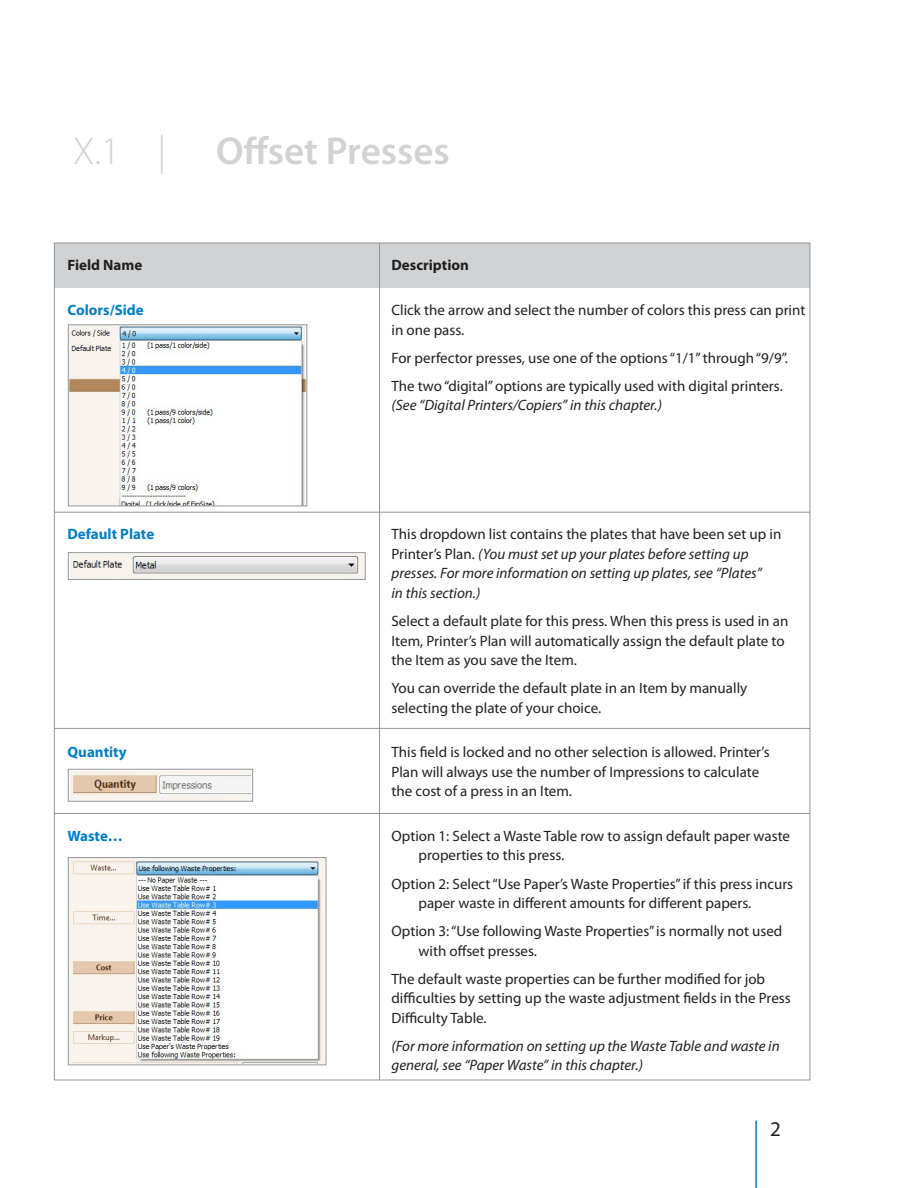
<style>
.page{position:relative;width:918px;height:1188px;background:#fff}
.page>*{position:absolute;margin:0;border:0;box-sizing:border-box;transform-origin:0 0}
.Section_Heads_OFF{font:600 39px "Myriad Pro";color:#d1d2d4}
.Chap_Sec_Number_OFF{font:300 39px "Myriad Pro";color:#d1d2d4}
.t1{font:21px "Myriad Pro";color:#231f20}
.Text_Level_1{font:15px/19.5px "Myriad Pro";color:#231f20}
.Text_Level_1-2{font:italic 15px/19.5px "Myriad Pro";color:#231f20}
.Text_Level_1-3{font:700 15px "Myriad Pro";color:#007ec5}
.Text_Level_1-4{font:700 15px "Myriad Pro";color:#231f20}
.s1{font-style:italic}
.s2{font-style:normal}
</style>
<div class="page">
<div style="left:54px;top:243px;width:756px;height:44px;background:#d1d2d4"></div>
<hr style="left:379px;top:243px;width:1px;height:837px;background:#939598">
<hr style="left:54px;top:512px;width:756px;height:1px;background:#939598">
<hr style="left:54px;top:1080px;width:756px;height:1px;background:#939598">
<hr style="left:54px;top:813px;width:756px;height:1px;background:#939598">
<hr style="left:54px;top:728px;width:756px;height:1px;background:#939598">
<hr style="left:755px;top:1121px;width:2px;height:67px;background:#007ec5">
<img style="left:70px;top:326px;width:235px;height:178px">
<div style="left:68px;top:324px;width:239px;height:182px;border:1px solid #939598"></div>
<img style="left:70px;top:554px;width:294px;height:24px">
<div style="left:68px;top:552px;width:298px;height:28px;border:1px solid #939598"></div>
<img style="left:70px;top:771px;width:181px;height:29px">
<div style="left:68px;top:769px;width:185px;height:33px;border:1px solid #939598"></div>
<img style="left:70px;top:859px;width:254px;height:204px">
<div style="left:68px;top:857px;width:258px;height:208px;border:1px solid #939598"></div>
<p class="Chap_Sec_Number_OFF" style="left:73px;top:130px;width:94px">X.1 |</p>
<p class="Section_Heads_OFF" style="left:216px;top:126px;width:235px">Offset Presses</p>
<p class="Text_Level_1-4" style="left:68px;top:256px;width:76px">Field Name</p>
<p class="Text_Level_1-4" style="left:392px;top:256px;width:79px">Description</p>
<p class="Text_Level_1-3" style="left:68px;top:300px;width:78px">Colors/Side</p>
<p class="Text_Level_1" style="left:392px;top:300px;width:415px">Click the arrow and select the number of colors this press can print in one pass.</p>
<p class="Text_Level_1" style="left:392px;top:348px;width:398px">For perfector presses, use one of the options “1/1” through “9/9”.</p>
<p class="Text_Level_1" style="left:392px;top:376px;width:393px">The two “digital” options are typically used with digital printers. <span class="s1">(See “Digital Printers/Copiers” in this chapter.)</span></p>
<p class="Text_Level_1-3" style="left:68px;top:525px;width:88px">Default Plate</p>
<p class="Text_Level_1-2" style="left:391px;top:524px;width:391px"><span class="s2">This dropdown list contains the plates that have been set up in Printer’s Plan.</span> (You must set up your plates before setting up presses. For more information on setting up plates, see “Plates”<br>in this section.)</p>
<p class="Text_Level_1" style="left:392px;top:611px;width:398px">Select a default plate for this press. When this press is used in an<br>Item, Printer’s Plan will automatically assign the default plate to the Item as you save the Item.</p>
<p class="Text_Level_1" style="left:392px;top:678px;width:357px">You can override the default plate in an Item by manually selecting the plate of your choice.</p>
<p class="Text_Level_1-3" style="left:68px;top:742px;width:61px">Quantity</p>
<p class="Text_Level_1" style="left:391px;top:742px;width:380px">This field is locked and no other selection is allowed. Printer’s<br>Plan will always use the number of Impressions to calculate the cost of a press in an Item.</p>
<p class="Text_Level_1-3" style="left:68px;top:826px;width:57px">Waste…</p>
<p class="Text_Level_1" style="left:418px;top:826px;width:373px;text-indent:-27px">Option 1: Select a Waste Table row to assign default paper waste properties to this press.</p>
<p class="Text_Level_1" style="left:418px;top:874px;width:376px;text-indent:-27px">Option 2: Select “Use Paper’s Waste Properties” if this press incurs paper waste in different amounts for different papers.</p>
<p class="Text_Level_1" style="left:418px;top:921px;width:365px;text-indent:-27px">Option 3: “Use following Waste Properties” is normally not used with offset presses.</p>
<p class="Text_Level_1" style="left:392px;top:969px;width:401px">The default waste properties can be further modified for job difficulties by setting up the waste adjustment fields in the Press<br>Difficulty Table.</p>
<p class="Text_Level_1-2" style="left:392px;top:1036px;width:390px">(For more information on setting up the Waste Table and waste in general, see “Paper Waste” in this chapter.)</p>
<h2 class="t1" style="left:770px;top:1116px;width:12px">2</h2>
</div>
